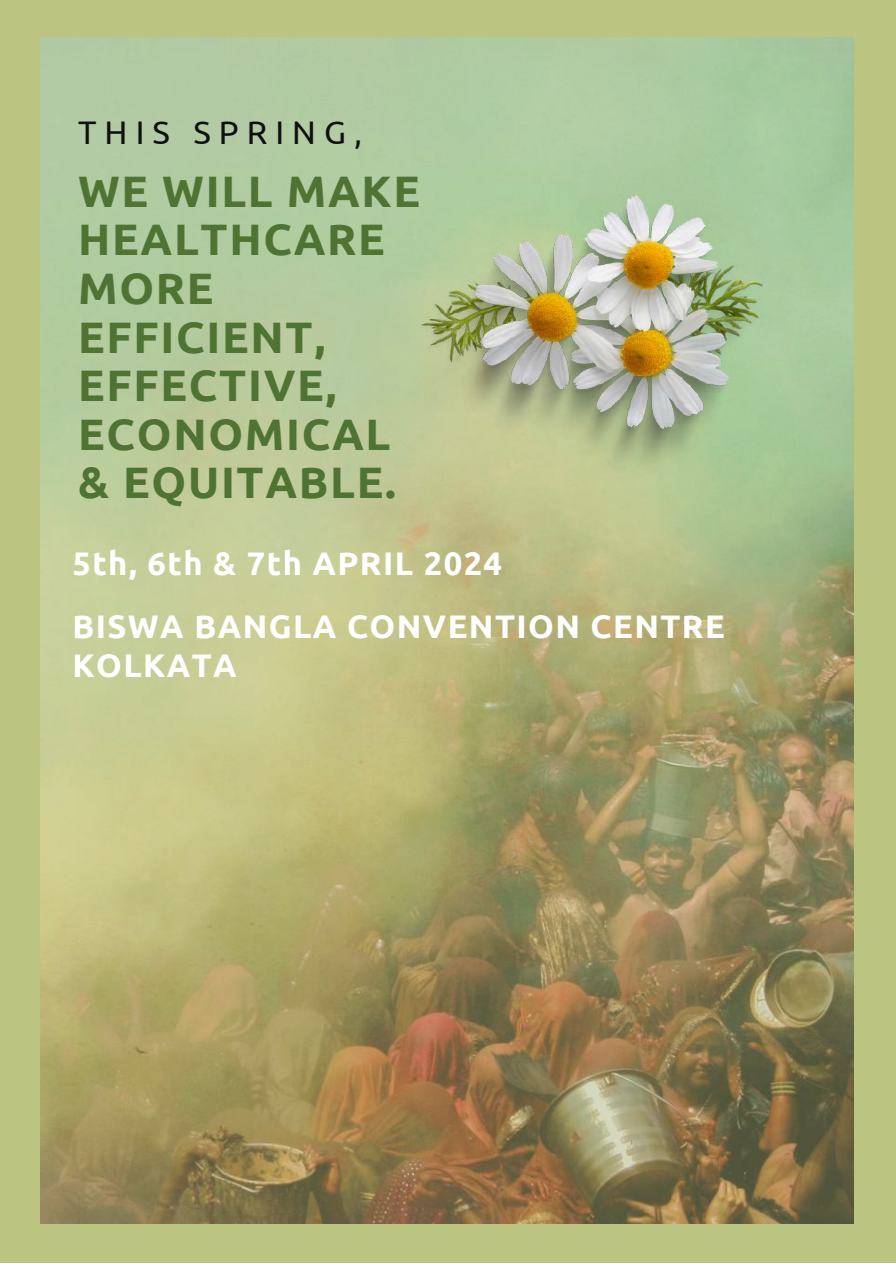
<style>
.page{position:relative;width:896px;height:1264px;background:#fff}
.page>*{position:absolute;margin:0;border:0;box-sizing:border-box;transform-origin:0 0}
.t1{font:700 44.1px/48.4px "Ubuntu";letter-spacing:.04em;color:#4f7332}
.t2{font:700 32.7px/63.6px "Ubuntu";letter-spacing:.045em;color:#fff}
.t3{font:32.7px "Ubuntu";letter-spacing:.245em;color:#0f110f}
</style>
<div class="page">
<div style="left:0;top:0;width:896px;height:1262px;background:#bcc482"></div>
<img style="left:40px;top:38px;width:813px;height:1185px">
<img style="left:420px;top:194px;width:342px;height:286px">
<p class="t3" style="left:78px;top:114px;width:285px">THIS SPRING,</p>
<p class="t1" style="left:78px;top:166px;width:343px">WE WILL MAKE<br>HEALTHCARE<br>MORE<br>EFFICIENT,<br>EFFECTIVE,<br>ECONOMICAL &amp; EQUITABLE.</p>
<p class="t2" style="left:72px;top:530px;width:654px">5th, 6th &amp; 7th APRIL 2024<br>BISWA BANGLA CONVENTION CENTRE</p>
<p class="t2" style="left:72px;top:633px;width:166px">KOLKATA</p>
</div>
